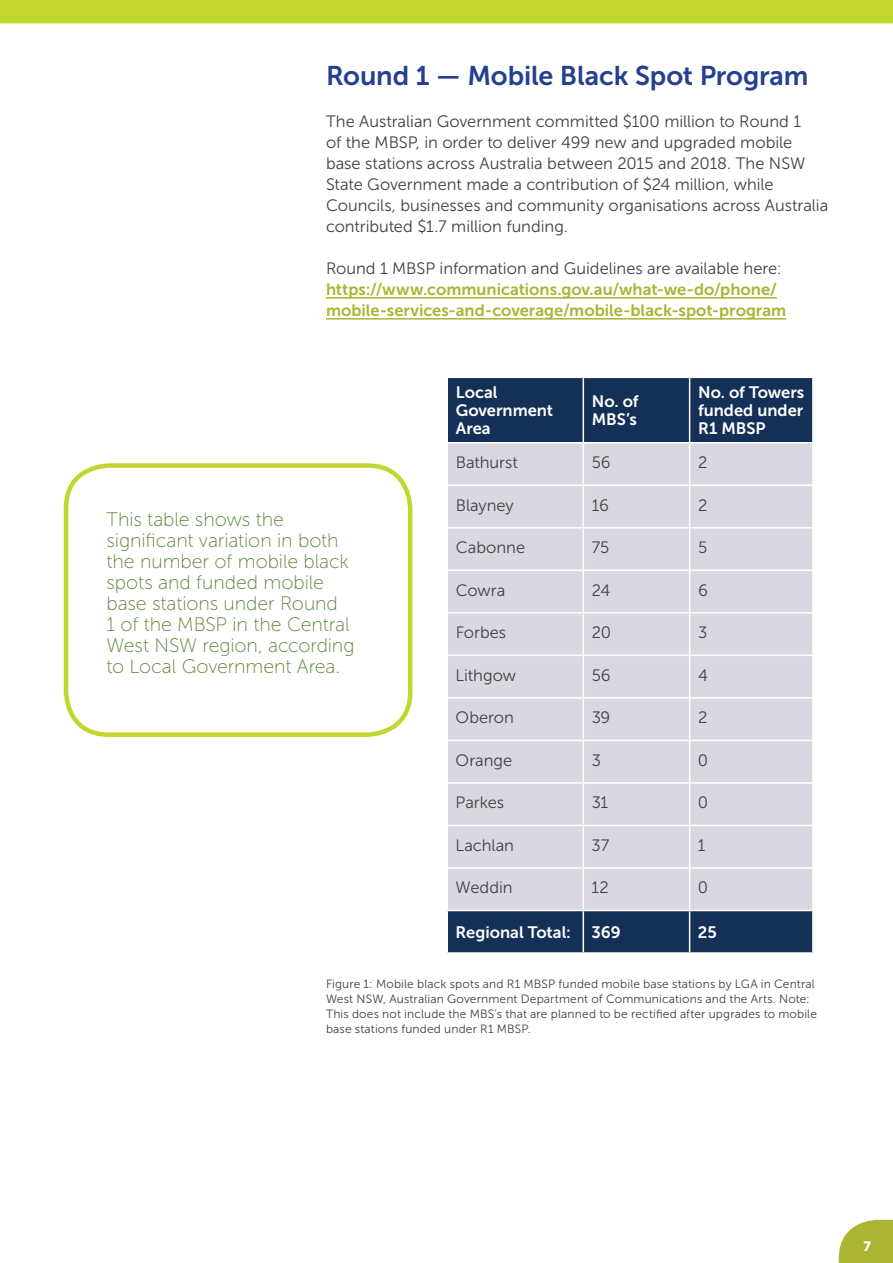
<style>
.page{position:relative;width:893px;height:1263px;background:#fff}
.page>*{position:absolute;margin:0;border:0;box-sizing:border-box;transform-origin:0 0}
.t1{font:27px "Museo Sans 700";letter-spacing:-.005em;color:#25408f}
.t2{font:19.5px/21px "Museo Sans 100";letter-spacing:-.005em;color:#5d833a}
.t3{font:16.5px/21px "Museo Sans 300";color:#414042}
.t4{font:16.5px/21px "Museo Sans 700";color:#a9b533}
.t5{font:16.5px/18px "Museo Sans 700";color:#fff}
.t6{font:13.5px "Museo Sans 900";color:#fff}
.t7{font:12px/15px "Museo Sans 300";letter-spacing:.015em;color:#414042}
</style>
<div class="page">
<div style="left:0;top:0;width:893px;height:23px;background:#c1d72f"></div>
<svg style="left:839px;top:1220px;width:54px;height:43px;background:#b3bd4b"></svg>
<hr style="left:326px;top:297px;width:451px;height:2px;background:#a9b533">
<hr style="left:326px;top:318px;width:460px;height:2px;background:#a9b533">
<div style="left:448px;top:378px;width:364px;height:574px;background:#143057"></div>
<div style="left:448px;top:443px;width:364px;height:467px;background:#d9d8e0"></div>
<hr style="left:583px;top:378px;width:1px;height:64px;background:#fff">
<hr style="left:689px;top:378px;width:1px;height:64px;background:#fff">
<hr style="left:446px;top:442px;width:137px;height:1px;background:#fff">
<hr style="left:583px;top:442px;width:107px;height:1px;background:#fff">
<hr style="left:583px;top:443px;width:1px;height:41px;background:#fff">
<hr style="left:690px;top:442px;width:124px;height:1px;background:#fff">
<hr style="left:689px;top:443px;width:1px;height:41px;background:#fff">
<hr style="left:446px;top:484px;width:137px;height:2px;background:#fff">
<hr style="left:583px;top:484px;width:107px;height:2px;background:#fff">
<hr style="left:583px;top:486px;width:1px;height:41px;background:#fff">
<hr style="left:690px;top:484px;width:124px;height:2px;background:#fff">
<hr style="left:689px;top:486px;width:1px;height:41px;background:#fff">
<hr style="left:446px;top:527px;width:137px;height:1px;background:#fff">
<hr style="left:583px;top:527px;width:107px;height:1px;background:#fff">
<hr style="left:583px;top:528px;width:1px;height:41px;background:#fff">
<hr style="left:690px;top:527px;width:124px;height:1px;background:#fff">
<hr style="left:689px;top:528px;width:1px;height:41px;background:#fff">
<hr style="left:446px;top:569px;width:137px;height:2px;background:#fff">
<hr style="left:583px;top:569px;width:107px;height:2px;background:#fff">
<hr style="left:583px;top:571px;width:1px;height:41px;background:#fff">
<hr style="left:690px;top:569px;width:124px;height:2px;background:#fff">
<hr style="left:689px;top:571px;width:1px;height:41px;background:#fff">
<hr style="left:446px;top:612px;width:137px;height:1px;background:#fff">
<hr style="left:583px;top:612px;width:107px;height:1px;background:#fff">
<hr style="left:583px;top:613px;width:1px;height:42px;background:#fff">
<hr style="left:690px;top:612px;width:124px;height:1px;background:#fff">
<hr style="left:689px;top:613px;width:1px;height:42px;background:#fff">
<hr style="left:446px;top:655px;width:137px;height:1px;background:#fff">
<hr style="left:583px;top:655px;width:107px;height:1px;background:#fff">
<hr style="left:583px;top:656px;width:1px;height:41px;background:#fff">
<hr style="left:690px;top:655px;width:124px;height:1px;background:#fff">
<hr style="left:689px;top:656px;width:1px;height:41px;background:#fff">
<hr style="left:446px;top:697px;width:137px;height:2px;background:#fff">
<hr style="left:583px;top:697px;width:107px;height:2px;background:#fff">
<hr style="left:583px;top:699px;width:1px;height:41px;background:#fff">
<hr style="left:690px;top:697px;width:124px;height:2px;background:#fff">
<hr style="left:689px;top:699px;width:1px;height:41px;background:#fff">
<hr style="left:446px;top:740px;width:137px;height:1px;background:#fff">
<hr style="left:583px;top:740px;width:107px;height:1px;background:#fff">
<hr style="left:583px;top:741px;width:1px;height:41px;background:#fff">
<hr style="left:690px;top:740px;width:124px;height:1px;background:#fff">
<hr style="left:689px;top:741px;width:1px;height:41px;background:#fff">
<hr style="left:446px;top:782px;width:137px;height:2px;background:#fff">
<hr style="left:583px;top:782px;width:107px;height:2px;background:#fff">
<hr style="left:583px;top:784px;width:1px;height:41px;background:#fff">
<hr style="left:690px;top:782px;width:124px;height:2px;background:#fff">
<hr style="left:689px;top:784px;width:1px;height:41px;background:#fff">
<hr style="left:446px;top:825px;width:137px;height:1px;background:#fff">
<hr style="left:583px;top:825px;width:107px;height:1px;background:#fff">
<hr style="left:583px;top:826px;width:1px;height:41px;background:#fff">
<hr style="left:690px;top:825px;width:124px;height:1px;background:#fff">
<hr style="left:689px;top:826px;width:1px;height:41px;background:#fff">
<hr style="left:446px;top:867px;width:137px;height:2px;background:#fff">
<hr style="left:583px;top:867px;width:107px;height:2px;background:#fff">
<hr style="left:583px;top:869px;width:1px;height:41px;background:#fff">
<hr style="left:690px;top:867px;width:124px;height:2px;background:#fff">
<hr style="left:689px;top:869px;width:1px;height:41px;background:#fff">
<hr style="left:446px;top:910px;width:137px;height:1px;background:#fff">
<hr style="left:583px;top:910px;width:107px;height:1px;background:#fff">
<hr style="left:583px;top:911px;width:1px;height:41px;background:#fff">
<hr style="left:690px;top:910px;width:124px;height:1px;background:#fff">
<hr style="left:689px;top:911px;width:1px;height:41px;background:#fff">
<div style="left:64px;top:463px;width:348px;height:274px;border:4px solid #c1d72f;border-radius:43px"></div>
<h1 class="t1" style="left:326px;top:60px;width:484px">Round 1 — Mobile Black Spot Program</h1>
<p class="t3" style="left:326px;top:111px;width:504px">The Australian Government committed $100 million to Round 1<br>of the MBSP, in order to deliver 499 new and upgraded mobile base stations across Australia between 2015 and 2018. The NSW State Government made a contribution of $24 million, while Councils, businesses and community organisations across Australia contributed $1.7 million funding.</p>
<p class="t3" style="left:326px;top:258px;width:457px">Round 1 MBSP information and Guidelines are available here:</p>
<p class="t4" style="left:326px;top:279px;width:462px">https://www.communications.gov.au/what-we-do/phone/ mobile-services-and-coverage/mobile-black-spot-program</p>
<p class="t5" style="left:456px;top:383px;width:99px">Local<br>Government<br>Area</p>
<p class="t5" style="left:592px;top:392px;width:48px">No. of<br>MBS’s</p>
<p class="t5" style="left:698px;top:383px;width:108px;text-align:justify">No. of Towers funded under R1 MBSP</p>
<p class="t3" style="left:456px;top:452px;width:64px">Bathurst</p>
<p class="t3" style="left:592px;top:452px;width:20px">56</p>
<p class="t3" style="left:698px;top:452px;width:11px">2</p>
<p class="t3" style="left:456px;top:495px;width:60px">Blayney</p>
<p class="t3" style="left:592px;top:495px;width:19px">16</p>
<p class="t3" style="left:698px;top:495px;width:11px">2</p>
<p class="t3" style="left:456px;top:537px;width:71px">Cabonne</p>
<p class="t3" style="left:592px;top:537px;width:19px">75</p>
<p class="t3" style="left:698px;top:537px;width:11px">5</p>
<p class="t3" style="left:456px;top:580px;width:51px">Cowra</p>
<p class="t3" style="left:592px;top:580px;width:20px">24</p>
<p class="t3" style="left:698px;top:580px;width:11px">6</p>
<p class="t3" style="left:456px;top:622px;width:52px">Forbes</p>
<p class="t3" style="left:592px;top:622px;width:21px">20</p>
<p class="t3" style="left:698px;top:622px;width:11px">3</p>
<p class="t3" style="left:456px;top:665px;width:62px">Lithgow</p>
<p class="t3" style="left:592px;top:665px;width:20px">56</p>
<p class="t3" style="left:698px;top:665px;width:11px">4</p>
<p class="t3" style="left:456px;top:707px;width:60px">Oberon</p>
<p class="t3" style="left:592px;top:707px;width:20px">39</p>
<p class="t3" style="left:698px;top:707px;width:11px">2</p>
<p class="t3" style="left:456px;top:750px;width:58px">Orange</p>
<p class="t3" style="left:592px;top:750px;width:11px">3</p>
<p class="t3" style="left:698px;top:750px;width:12px">0</p>
<p class="t3" style="left:456px;top:792px;width:50px">Parkes</p>
<p class="t3" style="left:592px;top:792px;width:18px">31</p>
<p class="t3" style="left:698px;top:792px;width:12px">0</p>
<p class="t3" style="left:456px;top:835px;width:60px">Lachlan</p>
<p class="t3" style="left:592px;top:835px;width:19px">37</p>
<p class="t3" style="left:698px;top:835px;width:9px">1</p>
<p class="t3" style="left:456px;top:877px;width:58px">Weddin</p>
<p class="t3" style="left:592px;top:877px;width:19px">12</p>
<p class="t3" style="left:698px;top:877px;width:12px">0</p>
<p class="t5" style="left:456px;top:923px;width:167px">Regional Total: 369</p>
<p class="t5" style="left:698px;top:923px;width:20px">25</p>
<p class="t7" style="left:326px;top:977px;width:492px">Figure 1: Mobile black spots and R1 MBSP funded mobile base stations by LGA in Central West NSW, Australian Government Department of Communications and the Arts. Note:<br>This does not include the MBS’s that are planned to be rectified after upgrades to mobile base stations funded under R1 MBSP.</p>
<p class="t2" style="left:107px;top:509px;width:249px">This table shows the significant variation in both the number of mobile black spots and funded mobile base stations under Round<br>1 of the MBSP in the Central<br>West NSW region, according to Local Government Area.</p>
<p class="t6" style="left:863px;top:1238px;width:9px">7</p>
</div>
